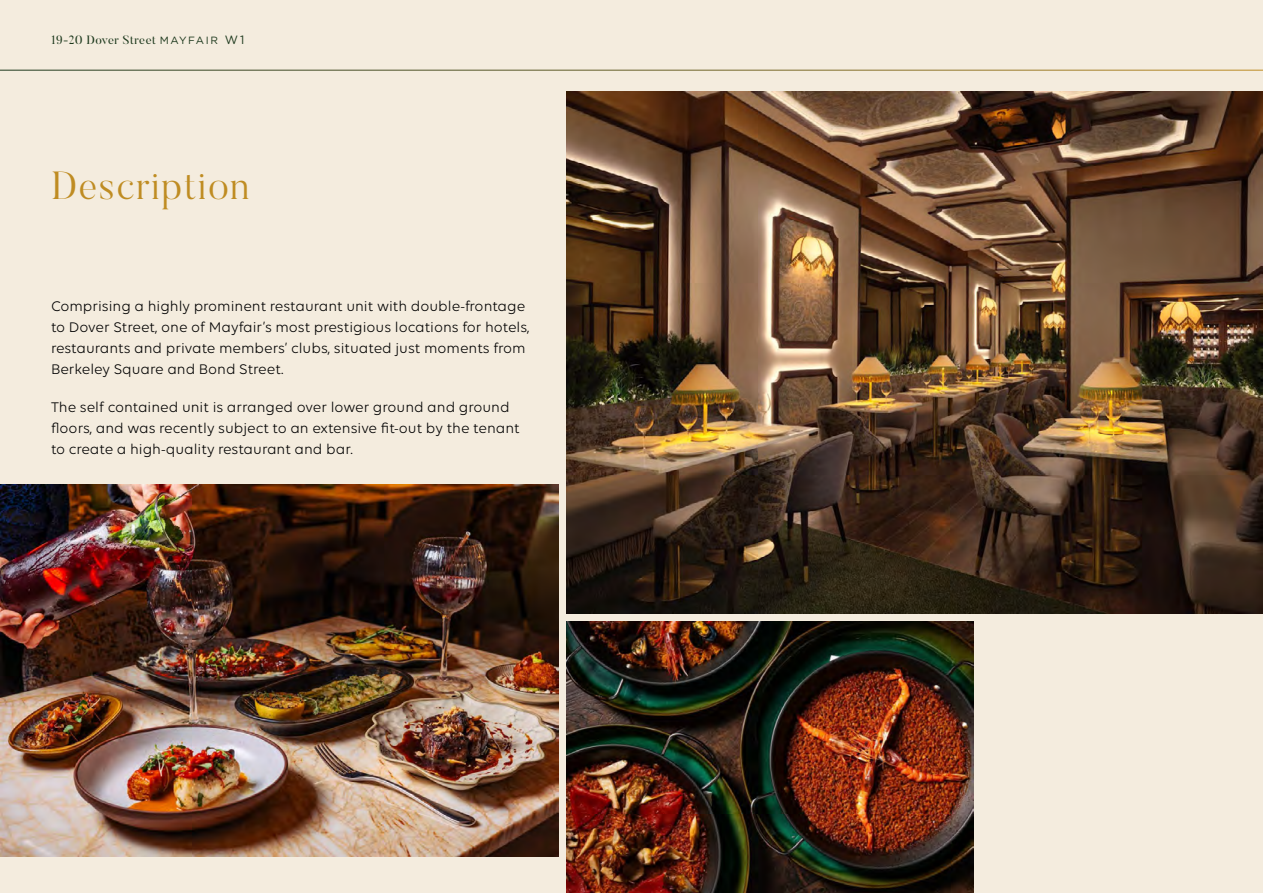
<style>
.page{position:relative;width:1263px;height:893px;background:#f4ecde}
.page>*{position:absolute;margin:0;border:0;box-sizing:border-box;transform-origin:0 0}
.t1{font:300 39px "Butler";letter-spacing:.04em;color:#bf8c22}
.t2{font:15px/21px "Volte";color:#000}
.t3{font:12px "Butler";letter-spacing:.04em;color:#1c381c}
.s1{font-family:"Gotham";font-size:10.5px}
.s2{font-family:"Gotham"}
</style>
<div class="page">
<img style="left:567px;top:92px;width:696px;height:522px">
<img style="left:0;top:484px;width:558px;height:372px">
<img style="left:567px;top:622px;width:407px;height:271px">
<hr style="left:0;top:70px;width:1263px;height:1px;background:#fff">
<p class="t3" style="left:51px;top:32px;width:195px">19-20 Dover Street <span class="s1">MAYFAIR</span> <span class="s2">W1</span></p>
<h1 class="t1" style="left:51px;top:161px;width:200px">Description</h1>
<p class="t2" style="left:51px;top:295px;width:480px">Comprising a highly prominent restaurant unit with double-frontage to Dover Street, one of Mayfair’s most prestigious locations for hotels, restaurants and private members’ clubs, situated just moments from Berkeley Square and Bond Street.</p>
<p class="t2" style="left:51px;top:396px;width:470px">The self contained unit is arranged over lower ground and ground floors, and was recently subject to an extensive fit-out by the tenant to create a high-quality restaurant and bar.</p>
</div>
